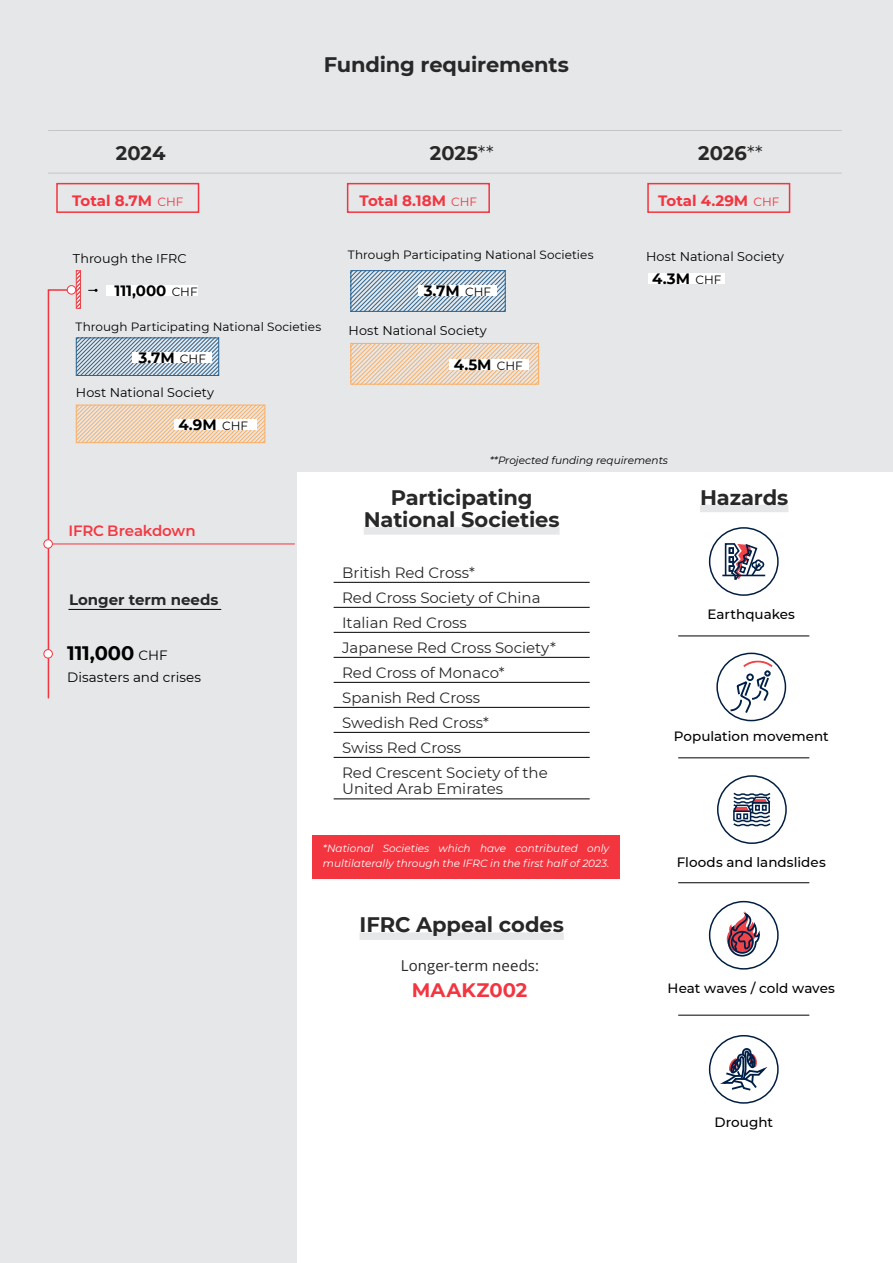
<style>
.page{position:relative;width:893px;height:1263px;background:#e6e7e8}
.page>*{position:absolute;margin:0;border:0;box-sizing:border-box;transform-origin:0 0}
.t1{font:700 21px/22.5px "Montserrat";letter-spacing:-.01em;color:#292829;text-align:center}
.t2{font:700 19.5px "Montserrat";letter-spacing:.005em;color:#292829}
.t3{font:700 19.5px "Montserrat";letter-spacing:-.005em;color:#000}
.t4{font:700 19.5px "Montserrat";color:#f33540}
.t5{font:15px/25px "Montserrat";color:#292829}
.t6{font:700 15px "Montserrat";color:#000}
.t7{font:700 15px "Montserrat";color:#f33540}
.t8{font:15px "Open Sans";letter-spacing:.005em;color:#292829}
.t9{font:700 15px "Montserrat";color:#292829}
.t10{font:600 15px "Montserrat";letter-spacing:-.01em;color:#f33943}
.t11{font:500 13.5px "Montserrat";color:#000}
.t12{font:13.5px "Montserrat";letter-spacing:.005em;color:#000}
.t13{font:12.75px "Montserrat";letter-spacing:.005em;color:#000}
.t14{font:12px "Montserrat";color:#000}
.t15{font:italic 10.5px/15px "Montserrat";color:#fff}
.t16{font:italic 10.5px "Montserrat";color:#000}
.s1{font-weight:400}
.s2{font-weight:400;font-size:12px}
.s3{font-weight:400;font-size:13.5px}
</style>
<div class="page">
<hr style="left:48px;top:130px;width:794px;height:1px;background:#000">
<hr style="left:48px;top:173px;width:794px;height:1px;background:#000">
<div style="left:298px;top:473px;width:595px;height:790px;background:#fff"></div>
<svg style="left:47px;top:288px;width:23px;height:411px"></svg>
<hr style="left:48px;top:544px;width:247px;height:1px;background:#f33540">
<div style="left:44px;top:540px;width:8px;height:8px;background:#fff;border-radius:50%"></div>
<div style="left:43px;top:539px;width:10px;height:10px;border:1px solid #f33540;border-radius:50%"></div>
<div style="left:44px;top:650px;width:8px;height:8px;background:#fff;border-radius:50%"></div>
<div style="left:43px;top:649px;width:10px;height:9px;border:1px solid #f33540;border-radius:50%"></div>
<div style="left:56px;top:183px;width:143px;height:30px;border:2px solid #f33540"></div>
<svg style="left:78px;top:407px;width:185px;height:34px"></svg>
<div style="left:76px;top:405px;width:189px;height:38px;border:1px solid #fbaf64"></div>
<svg style="left:78px;top:339px;width:139px;height:35px"></svg>
<div style="left:76px;top:337px;width:143px;height:39px;border:1px solid #2b6594"></div>
<svg style="left:78px;top:272px;width:1px;height:35px"></svg>
<div style="left:76px;top:270px;width:5px;height:39px;border:1px solid #ef434b"></div>
<div style="left:174px;top:420px;width:82px;height:10px;background:#fff"></div>
<div style="left:106px;top:285px;width:92px;height:11px;background:#fff"></div>
<div style="left:133px;top:352px;width:79px;height:10px;background:#fff"></div>
<div style="left:67px;top:286px;width:9px;height:8px;background:#fff;border-radius:50%"></div>
<div style="left:67px;top:285px;width:9px;height:9px;border:1px solid #f33540;border-radius:50%"></div>
<hr style="left:68px;top:609px;width:153px;height:1px;background:#000">
<div style="left:347px;top:183px;width:143px;height:30px;border:2px solid #f33540"></div>
<svg style="left:352px;top:345px;width:185px;height:38px"></svg>
<div style="left:350px;top:343px;width:189px;height:42px;border:1px solid #fbaf64"></div>
<svg style="left:352px;top:272px;width:152px;height:38px"></svg>
<div style="left:350px;top:270px;width:156px;height:42px;border:1px solid #2b6594"></div>
<div style="left:449px;top:359px;width:79px;height:11px;background:#fff"></div>
<div style="left:418px;top:286px;width:78px;height:10px;background:#fff"></div>
<div style="left:647px;top:183px;width:143px;height:30px;border:2px solid #f33540"></div>
<div style="left:648px;top:273px;width:76px;height:10px;background:#fff"></div>
<div style="left:700px;top:505px;width:88px;height:7px;background:#e6e7e8"></div>
<hr style="left:722px;top:575px;width:43px;height:1px;background:#001f46">
<svg style="left:724px;top:543px;width:42px;height:37px"></svg>
<div style="left:709px;top:527px;width:70px;height:69px;border:2px solid #001e42;border-radius:50%"></div>
<svg style="left:733px;top:792px;width:38px;height:35px"></svg>
<div style="left:717px;top:775px;width:70px;height:69px;border:2px solid #001e42;border-radius:50%"></div>
<svg style="left:729px;top:660px;width:44px;height:54px"></svg>
<div style="left:716px;top:653px;width:70px;height:68px;border:2px solid #001e42;border-radius:50%"></div>
<hr style="left:678px;top:635px;width:131px;height:1px;background:#000">
<hr style="left:678px;top:882px;width:131px;height:1px;background:#000">
<hr style="left:678px;top:757px;width:131px;height:1px;background:#000">
<hr style="left:678px;top:1015px;width:131px;height:1px;background:#000">
<svg style="left:720px;top:1048px;width:48px;height:43px"></svg>
<div style="left:709px;top:1035px;width:70px;height:69px;border:2px solid #001e42;border-radius:50%"></div>
<svg style="left:727px;top:911px;width:33px;height:46px"></svg>
<div style="left:709px;top:901px;width:70px;height:68px;border:2px solid #001e42;border-radius:50%"></div>
<div style="left:364px;top:527px;width:196px;height:8px;background:#e6e7e8"></div>
<hr style="left:334px;top:582px;width:256px;height:1px;background:#000">
<hr style="left:334px;top:607px;width:256px;height:1px;background:#000">
<hr style="left:334px;top:632px;width:256px;height:1px;background:#000">
<hr style="left:334px;top:657px;width:256px;height:1px;background:#000">
<hr style="left:334px;top:682px;width:256px;height:1px;background:#000">
<hr style="left:334px;top:707px;width:256px;height:1px;background:#000">
<hr style="left:334px;top:732px;width:256px;height:1px;background:#000">
<hr style="left:334px;top:757px;width:256px;height:1px;background:#000">
<hr style="left:334px;top:798px;width:256px;height:1px;background:#000">
<div style="left:359px;top:932px;width:205px;height:8px;background:#e6e7e8"></div>
<div style="left:313px;top:836px;width:307px;height:43px;background:#f33540"></div>
<svg style="left:88px;top:289px;width:10px;height:3px"></svg>
<h1 class="t1" style="left:324px;top:52px;width:247px">Funding requirements</h1>
<h2 class="t2" style="left:116px;top:139px;width:51px">2024</h2>
<h2 class="t2" style="left:430px;top:139px;width:65px">2025<span class="s1">**</span></h2>
<h2 class="t2" style="left:698px;top:139px;width:66px">2026<span class="s1">**</span></h2>
<p class="t7" style="left:72px;top:190px;width:113px">Total 8.7M <span class="s2">CHF</span></p>
<p class="t13" style="left:73px;top:250px;width:115px">Through the IFRC</p>
<p class="t6" style="left:114px;top:280px;width:85px">111,000 <span class="s2">CHF</span></p>
<p class="t14" style="left:76px;top:318px;width:247px">Through Participating National Societies</p>
<p class="t6" style="left:139px;top:347px;width:69px">3.7M <span class="s2">CHF</span></p>
<p class="t13" style="left:76px;top:383px;width:140px">Host National Society</p>
<p class="t6" style="left:178px;top:414px;width:71px">4.9M <span class="s2">CHF</span></p>
<p class="t10" style="left:68px;top:520px;width:129px">IFRC Breakdown</p>
<p class="t9" style="left:69px;top:589px;width:151px">Longer term needs</p>
<h2 class="t3" style="left:67px;top:639px;width:102px">111,000 <span class="s3">CHF</span></h2>
<p class="t12" style="left:67px;top:668px;width:136px">Disasters and crises</p>
<p class="t7" style="left:360px;top:190px;width:119px">Total 8.18M <span class="s2">CHF</span></p>
<p class="t14" style="left:348px;top:246px;width:247px">Through Participating National Societies</p>
<p class="t6" style="left:424px;top:280px;width:69px">3.7M <span class="s2">CHF</span></p>
<p class="t13" style="left:349px;top:322px;width:140px">Host National Society</p>
<p class="t6" style="left:454px;top:354px;width:71px">4.5M <span class="s2">CHF</span></p>
<p class="t7" style="left:658px;top:190px;width:123px">Total 4.29M <span class="s2">CHF</span></p>
<p class="t13" style="left:646px;top:247px;width:140px">Host National Society</p>
<p class="t6" style="left:652px;top:268px;width:71px">4.3M <span class="s2">CHF</span></p>
<p class="t16" style="left:490px;top:453px;width:180px">**Projected funding requirements</p>
<h1 class="t1" style="left:364px;top:485px;width:197px">Participating<br>National Societies</h1>
<p class="t5" style="left:342px;top:559px;width:215px">British Red Cross*<br>Red Cross Society of China<br>Italian Red Cross<br>Japanese Red Cross Society*<br>Red Cross of Monaco*<br>Spanish Red Cross<br>Swedish Red Cross*<br>Swiss Red Cross<br>Red Crescent Society of the</p>
<p class="t5" style="left:342px;top:776px;width:163px">United Arab Emirates</p>
<h1 class="t1" style="left:700px;top:485px;width:90px">Hazards</h1>
<p class="t11" style="left:707px;top:605px;width:89px">Earthquakes</p>
<p class="t11" style="left:674px;top:726px;width:157px">Population movement</p>
<p class="t15" style="left:323px;top:840px;width:288px">*National Societies which have contributed only multilaterally through the IFRC in the first half of 2023.</p>
<h1 class="t1" style="left:359px;top:913px;width:206px">IFRC Appeal codes</h1>
<p class="t8" style="left:401px;top:955px;width:140px">Longer-term needs:</p>
<h2 class="t4" style="left:412px;top:976px;width:117px">MAAKZ002</h2>
<p class="t11" style="left:677px;top:852px;width:150px">Floods and landslides</p>
<p class="t11" style="left:668px;top:979px;width:169px">Heat waves / cold waves</p>
<p class="t11" style="left:714px;top:1113px;width:60px">Drought</p>
</div>
